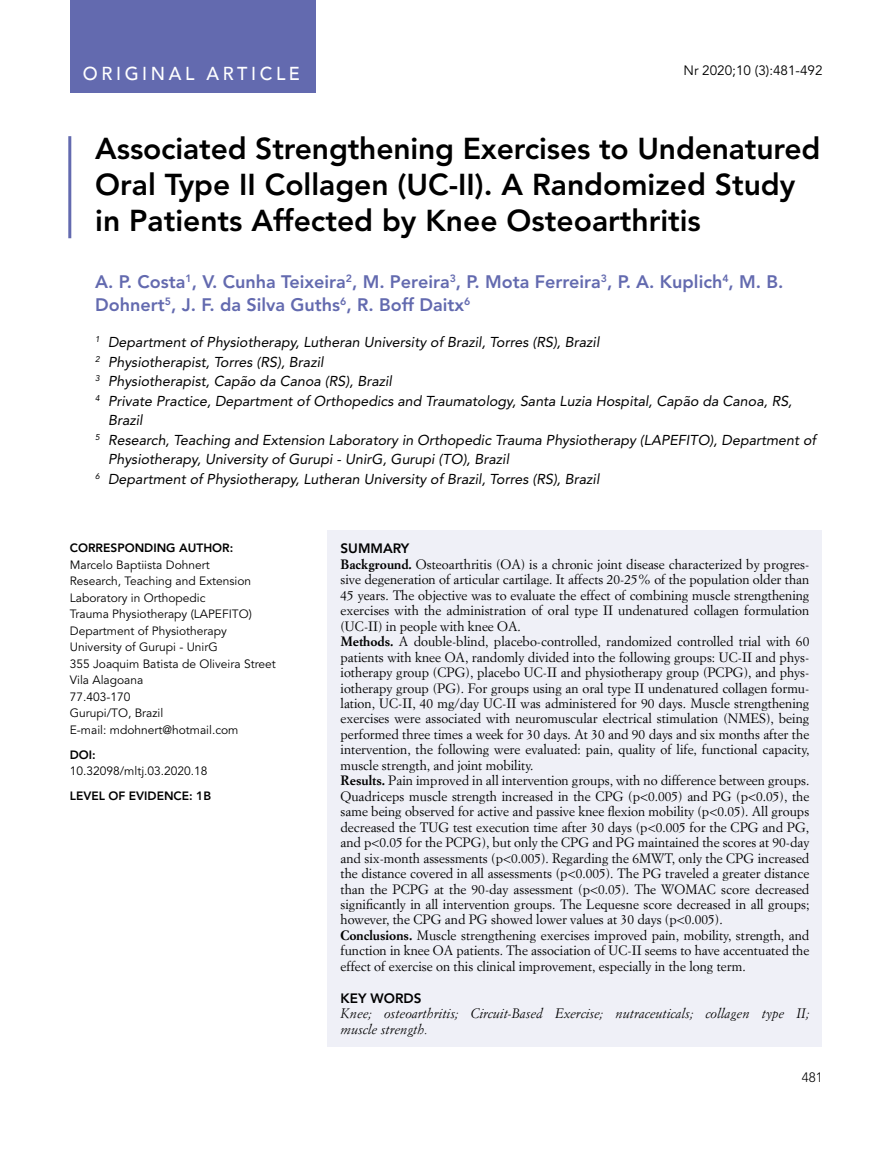
<style>
.page{position:relative;width:893px;height:1149px;background:#fff}
.page>*{position:absolute;margin:0;border:0;box-sizing:border-box;transform-origin:0 0}
.t1{font:800 30px/36px "Avenir LT Std";color:#000}
.t2{font:500 18.75px "Avenir";letter-spacing:.2em;color:#fff;scale:.96 1}
.t3{font:800 18px/22.5px "Avenir LT Std";color:#636aaf}
.t4{font:italic 14.25px "Avenir LT Std";color:#000}
.t5{font:italic 13.5px/15.5px "Simoncini Garamond Std";color:#000}
.t6{font:13.5px "Avenir LT Std";color:#000}
.t7{font:800 13.5px "Avenir LT Std";color:#000}
.t8{font:300 13.5px "Avenir LT Std";color:#000}
.t9{font:13.35px/15.5px "Simoncini Garamond Std";color:#000}
.t10{font:12px/16.5px "Avenir LT Std";color:#000}
.t11{font:800 12px "Avenir LT Std";color:#000}
.s1{font-weight:700}
</style>
<div class="page">
<div style="left:70px;top:0;width:245px;height:92px;background:#636aaf"></div>
<div style="left:328px;top:530px;width:494px;height:516px;background:#eff0f7"></div>
<hr style="left:68px;top:136px;width:3px;height:102px;background:#636aaf">
<h2 class="t2" style="left:83px;top:57px;width:228px">ORIGINAL ARTICLE</h2>
<p class="t6" style="left:683px;top:63px;width:141px">Nr 2020;10 (3):481-492</p>
<h1 class="t1" style="left:95px;top:130px;width:727px">Associated Strengthening Exercises to Undenatured<br>Oral Type II Collagen (UC-II). A Randomized Study in Patients Affected by Knee Osteoarthritis</h1>
<h3 class="t3" style="left:95px;top:270px;width:690px">A. P. Costa<sup>1</sup>, V. Cunha Teixeira<sup>2</sup>, M. Pereira<sup>3</sup>, P. Mota Ferreira<sup>3</sup>, P. A. Kuplich<sup>4</sup>, M. B.<br>Dohnert<sup>5</sup>, J. F. da Silva Guths<sup>6</sup>, R. Boff Daitx<sup>6</sup></h3>
<p class="t4" style="left:95px;top:334px;width:506px"><sup>1</sup> Department of Physiotherapy, Lutheran University of Brazil, Torres (RS), Brazil</p>
<p class="t4" style="left:95px;top:353px;width:230px"><sup>2</sup> Physiotherapist, Torres (RS), Brazil</p>
<p class="t4" style="left:95px;top:373px;width:298px"><sup>3</sup> Physiotherapist, Capão da Canoa (RS), Brazil</p>
<p class="t4" style="left:95px;top:392px;width:698px"><sup>4</sup> Private Practice, Department of Orthopedics and Traumatology, Santa Luzia Hospital, Capão da Canoa, RS,</p>
<p class="t4" style="left:108px;top:412px;width:36px">Brazil</p>
<p class="t4" style="left:95px;top:431px;width:722px"><sup>5</sup> Research, Teaching and Extension Laboratory in Orthopedic Trauma Physiotherapy (LAPEFITO), Department of</p>
<p class="t4" style="left:108px;top:451px;width:402px">Physiotherapy, University of Gurupi - UnirG, Gurupi (TO), Brazil</p>
<p class="t4" style="left:95px;top:470px;width:506px"><sup>6</sup> Department of Physiotherapy, Lutheran University of Brazil, Torres (RS), Brazil</p>
<p class="t11" style="left:70px;top:540px;width:165px">CORRESPONDING AUTHOR:</p>
<p class="t10" style="left:70px;top:556px;width:207px">Marcelo Baptiista Dohnert<br>Research, Teaching and Extension<br>Laboratory in Orthopedic<br>Trauma Physiotherapy (LAPEFITO)<br>Department of Physiotherapy<br>University of Gurupi - UnirG<br>355 Joaquim Batista de Oliveira Street<br>Vila Alagoana<br>77.403-170<br>Gurupi/TO, Brazil<br>E-mail: mdohnert@hotmail.com</p>
<p class="t11" style="left:70px;top:747px;width:27px">DOI:</p>
<p class="t10" style="left:70px;top:763px;width:139px">10.32098/mltj.03.2020.18</p>
<p class="t11" style="left:70px;top:788px;width:143px">LEVEL OF EVIDENCE: 1B</p>
<p class="t7" style="left:341px;top:540px;width:70px">SUMMARY</p>
<p class="t9" style="left:341px;top:556px;width:470px"><span class="s1">Background.</span> Osteoarthritis (OA) is a chronic joint disease characterized by progres&shy;sive degeneration of articular cartilage. It affects 20-25% of the population older than 45 years. The objective was to evaluate the effect of combining muscle strengthening exercises with the administration of oral type II undenatured collagen formulation (UC-II) in people with knee OA.<br><span class="s1">Methods.</span> A double-blind, placebo-controlled, randomized controlled trial with 60 patients with knee OA, randomly divided into the following groups: UC-II and phys&shy;iotherapy group (CPG), placebo UC-II and physiotherapy group (PCPG), and phys&shy;iotherapy group (PG). For groups using an oral type II undenatured collagen formu&shy;lation, UC-II, 40 mg/day UC-II was administered for 90 days. Muscle strengthening exercises were associated with neuromuscular electrical stimulation (NMES), being performed three times a week for 30 days. At 30 and 90 days and six months after the intervention, the following were evaluated: pain, quality of life, functional capacity, muscle strength, and joint mobility.<br><span class="s1">Results.</span> Pain improved in all intervention groups, with no difference between groups.<br>Quadriceps muscle strength increased in the CPG (p&lt;0.005) and PG (p&lt;0.05), the same being observed for active and passive knee flexion mobility (p&lt;0.05). All groups decreased the TUG test execution time after 30 days (p&lt;0.005 for the CPG and PG, and p&lt;0.05 for the PCPG), but only the CPG and PG maintained the scores at 90-day and six-month assessments (p&lt;0.005). Regarding the 6MWT, only the CPG increased the distance covered in all assessments (p&lt;0.005). The PG traveled a greater distance than the PCPG at the 90-day assessment (p&lt;0.05). The WOMAC score decreased significantly in all intervention groups. The Lequesne score decreased in all groups; however, the CPG and PG showed lower values at 30 days (p&lt;0.005).<br><span class="s1">Conclusions.</span> Muscle strengthening exercises improved pain, mobility, strength, and function in knee OA patients. The association of UC-II seems to have accentuated the effect of exercise on this clinical improvement, especially in the long term.</p>
<p class="t7" style="left:341px;top:989px;width:82px">KEY WORDS</p>
<p class="t5" style="left:341px;top:1005px;width:470px">Knee; osteoarthritis; Circuit-Based Exercise; nutraceuticals; collagen type II; muscle strength.</p>
<p class="t8" style="left:802px;top:1068px;width:23px">481</p>
</div>
